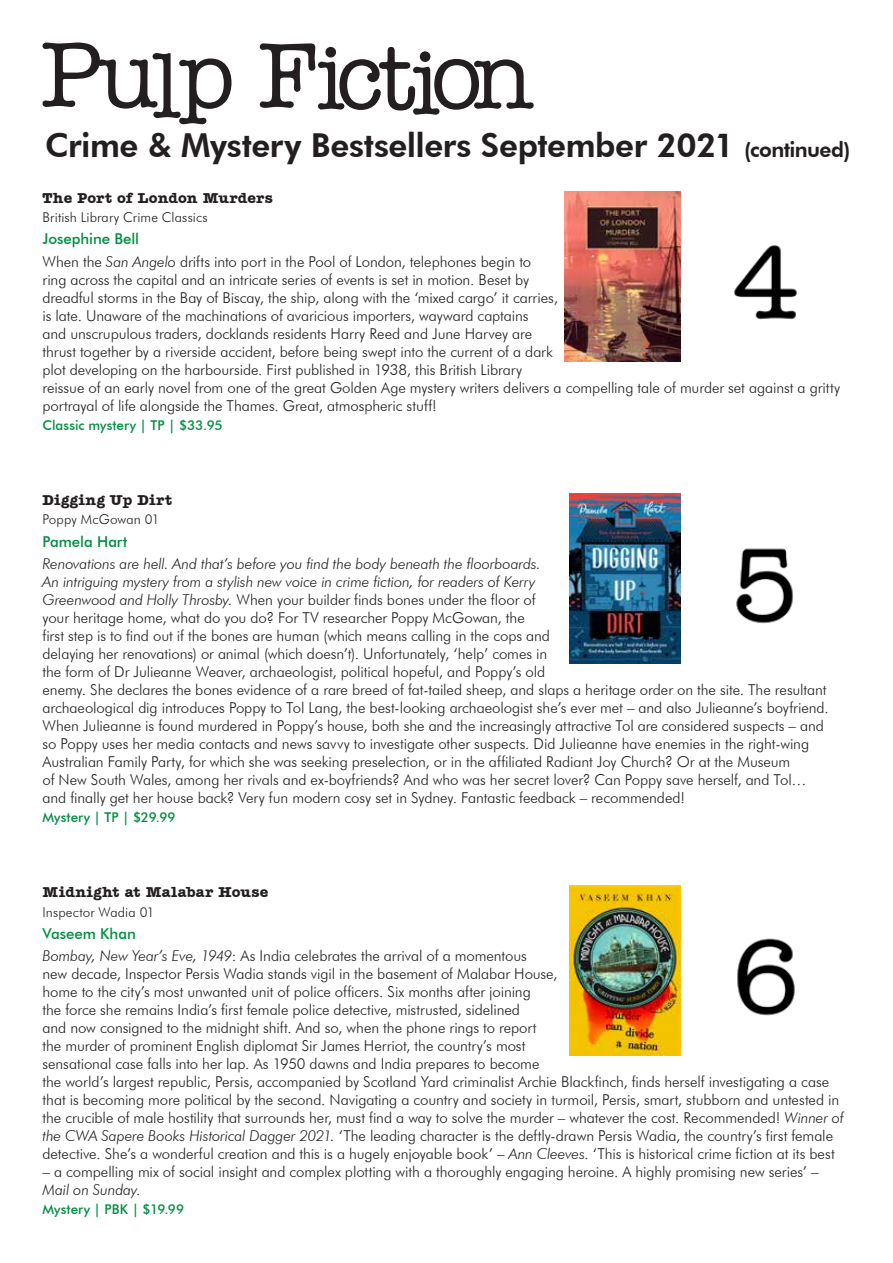
<style>
.page{position:relative;width:893px;height:1263px;background:#fff}
.page>*{position:absolute;margin:0;border:0;box-sizing:border-box;transform-origin:0 0}
.t1{font:800 33px "Futura BT";letter-spacing:-.015em;color:#231f20}
.t2{font:300 15px/18px "Futura BT";letter-spacing:-.005em;color:#231f20}
.t3{font:700 15px "Amer Typewriter IT Cby BT";letter-spacing:.01em;color:#231f20}
.t4{font:500 15px "Futura BT";letter-spacing:-.005em;color:#008e42}
.t5{font:500 13.5px "Futura BT";color:#008e42}
.t6{font:300 13.5px "Futura BT";letter-spacing:.01em;color:#231f20}
.s1{font-size:21px}
.s2{font-weight:500;color:#008e42}
.s3{font-style:italic}
</style>
<div class="page">
<svg style="left:43px;top:43px;width:188px;height:81px"></svg>
<svg style="left:260px;top:43px;width:274px;height:72px"></svg>
<img style="left:565px;top:191px;width:232px;height:170px">
<img style="left:569px;top:494px;width:224px;height:170px">
<img style="left:570px;top:886px;width:225px;height:170px">
<h1 class="t1" style="left:45px;top:125px;width:807px">Crime &amp; Mystery Bestsellers September 2021 <span class="s1">(continued)</span></h1>
<p class="t3" style="left:43px;top:188px;width:232px">The Port of London Murders</p>
<p class="t6" style="left:43px;top:209px;width:167px">British Library Crime Classics</p>
<p class="t2" style="left:43px;top:228px;width:490px;line-height:22.2px"><span class="s2">Josephine Bell<br></span>When the <span class="s3">San Angelo</span> drifts into port in the Pool of London, telephones begin to</p>
<p class="t2" style="left:43px;top:270px;width:799px">ring across the capital and an intricate series of events is set in motion. Beset by<br>dreadful storms in the Bay of Biscay, the ship, along with the ‘mixed cargo’ it carries,<br>is late. Unaware of the machinations of avaricious importers, wayward captains<br>and unscrupulous traders, docklands residents Harry Reed and June Harvey are<br>thrust together by a riverside accident, before being swept into the current of a dark<br>plot developing on the harbourside. First published in 1938, this British Library<br>reissue of an early novel from one of the great Golden Age mystery writers delivers a compelling tale of murder set against a gritty portrayal of life alongside the Thames. Great, atmospheric stuff!</p>
<p class="t5" style="left:43px;top:417px;width:182px">Classic mystery | TP | $33.95</p>
<p class="t3" style="left:43px;top:490px;width:131px">Digging Up Dirt</p>
<p class="t6" style="left:43px;top:511px;width:119px">Poppy McGowan 01</p>
<p class="t4" style="left:43px;top:532px;width:87px">Pamela Hart</p>
<p class="t2" style="left:43px;top:554px;width:788px"><span class="s3">Renovations are hell. And that’s before you find the body beneath the floorboards.<br>An intriguing mystery from a stylish new voice in crime fiction, for readers of Kerry<br>Greenwood and Holly Throsby.</span> When your builder finds bones under the floor of<br>your heritage home, what do you do? For TV researcher Poppy McGowan, the<br>first step is to find out if the bones are human (which means calling in the cops and<br>delaying her renovations) or animal (which doesn’t). Unfortunately, ‘help’ comes in<br>the form of Dr Julieanne Weaver, archaeologist, political hopeful, and Poppy’s old<br>enemy. She declares the bones evidence of a rare breed of fat-tailed sheep, and slaps a heritage order on the site. The resultant archaeological dig introduces Poppy to Tol Lang, the best-looking archaeologist she’s ever met – and also Julieanne’s boyfriend.<br>When Julieanne is found murdered in Poppy’s house, both she and the increasingly attractive Tol are considered suspects – and so Poppy uses her media contacts and news savvy to investigate other suspects. Did Julieanne have enemies in the right-wing Australian Family Party, for which she was seeking preselection, or in the affiliated Radiant Joy Church? Or at the Museum<br>of New South Wales, among her rivals and ex-boyfriends? And who was her secret lover? Can Poppy save herself, and Tol… and finally get her house back? Very fun modern cosy set in Sydney. Fantastic feedback – recommended!</p>
<p class="t5" style="left:43px;top:809px;width:135px">Mystery | TP | $29.99</p>
<p class="t3" style="left:43px;top:882px;width:227px">Midnight at Malabar House</p>
<p class="t6" style="left:43px;top:903px;width:114px">Inspector Wadia 01</p>
<p class="t2" style="left:43px;top:922px;width:486px;line-height:22.2px"><span class="s2">Vaseem Khan<br></span><span class="s3">Bombay, New Year’s Eve, 1949</span>: As India celebrates the arrival of a momentous</p>
<p class="t2" style="left:43px;top:964px;width:803px">new decade, Inspector Persis Wadia stands vigil in the basement of Malabar House,<br>home to the city’s most unwanted unit of police officers. Six months after joining<br>the force she remains India’s first female police detective, mistrusted, sidelined<br>and now consigned to the midnight shift. And so, when the phone rings to report<br>the murder of prominent English diplomat Sir James Herriot, the country’s most<br>sensational case falls into her lap. As 1950 dawns and India prepares to become<br>the world’s largest republic, Persis, accompanied by Scotland Yard criminalist Archie Blackfinch, finds herself investigating a case that is becoming more political by the second. Navigating a country and society in turmoil, Persis, smart, stubborn and untested in the crucible of male hostility that surrounds her, must find a way to solve the murder – whatever the cost. Recommended! <span class="s3">Winner of the CWA Sapere Books Historical Dagger 2021.</span> ‘The leading character is the deftly-drawn Persis Wadia, the country’s first female detective. She’s a wonderful creation and this is a hugely enjoyable book’ – <span class="s3">Ann Cleeves</span>. ‘This is historical crime fiction at its best</p>
<p class="t2" style="left:43px;top:1162px;width:778px">– a compelling mix of social insight and complex plotting with a thoroughly engaging heroine. A highly promising new series’ –<br><span class="s3">Mail on Sunday</span>.</p>
<p class="t5" style="left:43px;top:1201px;width:143px">Mystery | PBK | $19.99</p>
</div>
